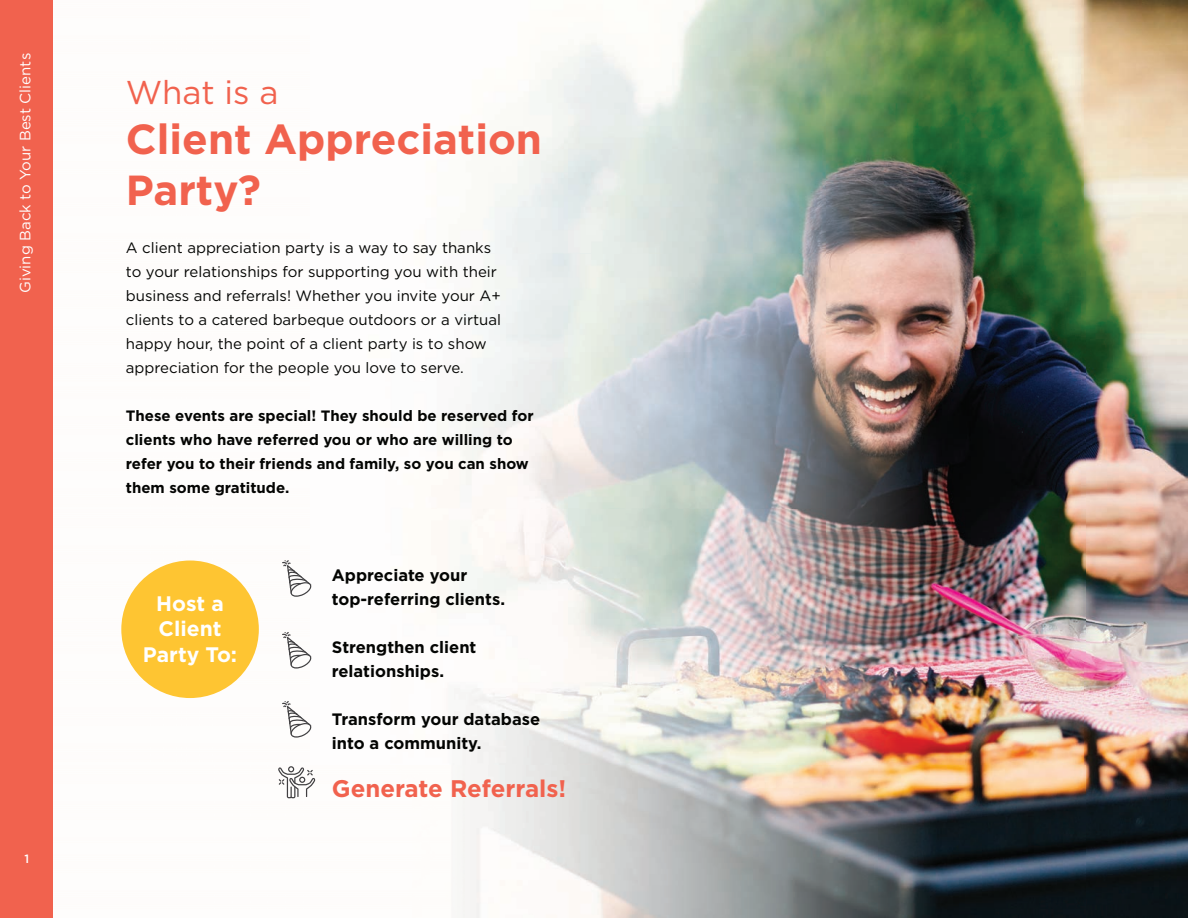
<style>
.page{position:relative;width:1188px;height:918px;background:#fff}
.page>*{position:absolute;margin:0;border:0;box-sizing:border-box;transform-origin:0 0}
.t1{font:700 42px/50.4px "Gotham";color:#f1624e}
.t2{font:33px "Gotham";letter-spacing:-.005em;color:#f1624e}
.t3{font:700 24px "Gotham";color:#f1624e}
.t4{font:700 21px/25.2px "Gotham";color:#fff;text-align:center}
.t5{font:700 16.5px/24px "Gotham";color:#040503}
.t6{font:15px/24px "Gotham";color:#040503}
.t7{font:700 15px/24px "Gotham";color:#040503}
.t8{font:15px "Gotham";color:#fff}
.t9{font:500 12px "Gotham";color:#fff}
</style>
<div class="page">
<img style="left:121px;top:0;width:1067px;height:918px">
<svg style="left:282px;top:560px;width:29px;height:37px"></svg>
<svg style="left:282px;top:632px;width:29px;height:37px"></svg>
<svg style="left:282px;top:701px;width:29px;height:37px"></svg>
<div style="left:121px;top:561px;width:138px;height:137px;background:#fec532;border-radius:50%"></div>
<div style="left:0;top:0;width:52px;height:918px;background:#f1624e"></div>
<svg style="left:278px;top:766px;width:38px;height:32px"></svg>
<p class="t8" style="left:16px;top:293px;width:242px;rotate:-90deg">Giving Back to Your Best Clients</p>
<p class="t9" style="left:25px;top:851px;width:6px">1</p>
<h2 class="t2" style="left:126px;top:71px;width:154px">What is a</h2>
<h1 class="t1" style="left:126px;top:114px;width:418px">Client Appreciation<br>Party?</h1>
<p class="t6" style="left:126px;top:235px;width:377px">A client appreciation party is a way to say thanks to your relationships for supporting you with their business and referrals! Whether you invite your A+ clients to a catered barbeque outdoors or a virtual happy hour, the point of a client party is to show appreciation for the people you love to serve.</p>
<p class="t7" style="left:126px;top:403px;width:409px">These events are special! They should be reserved for clients who have referred you or who are willing to refer you to their friends and family, so you can show them some gratitude.</p>
<h3 class="t4" style="left:143px;top:591px;width:96px">Host a<br>Client<br>Party To:</h3>
<p class="t5" style="left:332px;top:563px;width:175px">Appreciate your top-referring clients.</p>
<p class="t5" style="left:332px;top:635px;width:146px">Strengthen client relationships.</p>
<p class="t5" style="left:332px;top:707px;width:210px">Transform your database into a community.</p>
<h3 class="t3" style="left:332px;top:773px;width:236px">Generate Referrals!</h3>
</div>
